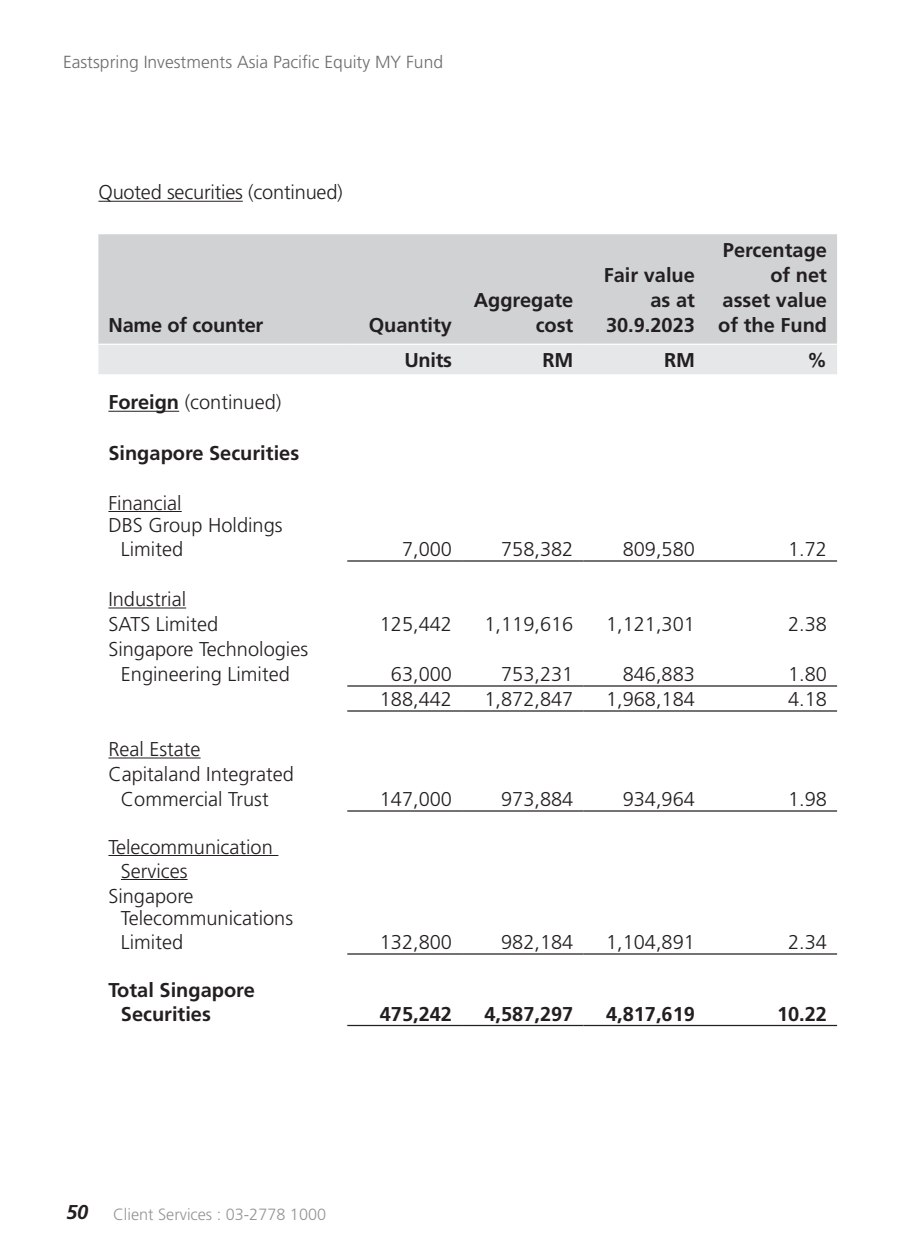
<style>
.page{position:relative;width:900px;height:1260px;background:#fff}
.page>*{position:absolute;margin:0;border:0;box-sizing:border-box;transform-origin:0 0}
.t1{font:300 20px/25px "Frutiger LT Std";color:#231f20}
.t2{font:700 20px/25px "Frutiger LT Std";color:#231f20;text-align:right}
.t3{font:300 17.5px "Frutiger LT Std";color:#6c6d70}
.t4{font:300 16.25px "Frutiger LT Std";color:#939598}
.s1{font-weight:700}
.s2{font-weight:700;font-style:italic;font-size:20px;color:#231f20}
</style>
<div class="page">
<hr style="left:347px;top:560px;width:115px;height:2px;background:#231f20">
<hr style="left:462px;top:560px;width:121px;height:2px;background:#231f20">
<hr style="left:583px;top:560px;width:122px;height:2px;background:#231f20">
<hr style="left:705px;top:560px;width:132px;height:2px;background:#231f20">
<hr style="left:347px;top:685px;width:115px;height:2px;background:#231f20">
<hr style="left:462px;top:685px;width:121px;height:2px;background:#231f20">
<hr style="left:583px;top:685px;width:122px;height:2px;background:#231f20">
<hr style="left:705px;top:685px;width:132px;height:2px;background:#231f20">
<hr style="left:347px;top:710px;width:115px;height:2px;background:#231f20">
<hr style="left:462px;top:710px;width:121px;height:2px;background:#231f20">
<hr style="left:583px;top:710px;width:122px;height:2px;background:#231f20">
<hr style="left:705px;top:710px;width:132px;height:2px;background:#231f20">
<hr style="left:347px;top:810px;width:115px;height:2px;background:#231f20">
<hr style="left:462px;top:810px;width:121px;height:2px;background:#231f20">
<hr style="left:583px;top:810px;width:122px;height:2px;background:#231f20">
<hr style="left:705px;top:810px;width:132px;height:2px;background:#231f20">
<hr style="left:347px;top:953px;width:115px;height:2px;background:#231f20">
<hr style="left:462px;top:953px;width:121px;height:2px;background:#231f20">
<hr style="left:583px;top:953px;width:122px;height:2px;background:#231f20">
<hr style="left:705px;top:953px;width:132px;height:2px;background:#231f20">
<hr style="left:347px;top:1025px;width:115px;height:1px;background:#231f20">
<hr style="left:462px;top:1025px;width:121px;height:1px;background:#231f20">
<hr style="left:583px;top:1025px;width:122px;height:1px;background:#231f20">
<hr style="left:705px;top:1025px;width:132px;height:1px;background:#231f20">
<hr style="left:108px;top:511px;width:74px;height:1px;background:#231f20">
<hr style="left:108px;top:607px;width:78px;height:1px;background:#231f20">
<hr style="left:108px;top:757px;width:93px;height:1px;background:#231f20">
<hr style="left:108px;top:855px;width:170px;height:1px;background:#231f20">
<hr style="left:121px;top:879px;width:67px;height:1px;background:#231f20">
<div style="left:98px;top:234px;width:739px;height:110px;background:#d1d2d4"></div>
<div style="left:98px;top:345px;width:739px;height:29px;background:#e6e7e9"></div>
<hr style="left:98px;top:201px;width:145px;height:1px;background:#231f20">
<hr style="left:108px;top:411px;width:71px;height:1px;background:#231f20">
<p class="t3" style="left:63px;top:52px;width:382px">Eastspring Investments Asia Pacific Equity MY Fund</p>
<p class="t1" style="left:98px;top:180px;width:246px">Quoted securities (continued)</p>
<p class="t2" style="left:108px;top:313px;width:156px">Name of counter</p>
<p class="t2" style="left:369px;top:313px;width:85px">Quantity</p>
<p class="t2" style="left:474px;top:288px;width:101px">Aggregate cost</p>
<p class="t2" style="left:604px;top:263px;width:93px">Fair value as at<br>30.9.2023</p>
<p class="t2" style="left:718px;top:238px;width:110px">Percentage of net asset value of the Fund</p>
<p class="t1" style="left:108px;top:390px;width:175px"><span class="s1">Foreign</span> (continued)</p>
<p class="t2" style="left:404px;top:347px;width:49px">Units</p>
<p class="t2" style="left:543px;top:347px;width:32px">RM</p>
<p class="t2" style="left:664px;top:347px;width:32px">RM</p>
<p class="t2" style="left:807px;top:347px;width:21px">%</p>
<p class="t2" style="left:108px;top:440px;width:192px">Singapore Securities</p>
<p class="t1" style="left:108px;top:490px;width:75px">Financial</p>
<p class="t1" style="left:108px;top:513px;width:176px">DBS Group Holdings</p>
<p class="t1" style="left:121px;top:537px;width:64px">Limited</p>
<p class="t1" style="left:402px;top:537px;width:52px">7,000</p>
<p class="t1" style="left:501px;top:537px;width:74px">758,382</p>
<p class="t1" style="left:623px;top:537px;width:74px">809,580</p>
<p class="t1" style="left:788px;top:537px;width:40px">1.72</p>
<p class="t1" style="left:108px;top:587px;width:111px">Industrial<br>SATS Limited</p>
<p class="t1" style="left:380px;top:612px;width:74px">125,442</p>
<p class="t1" style="left:484px;top:612px;width:90px">1,119,616</p>
<p class="t1" style="left:606px;top:612px;width:90px">1,121,301</p>
<p class="t1" style="left:788px;top:612px;width:40px">2.38</p>
<p class="t1" style="left:108px;top:637px;width:201px;text-align:center">Singapore Technologies<br>Engineering Limited</p>
<p class="t1" style="left:391px;top:662px;width:63px">63,000</p>
<p class="t1" style="left:501px;top:662px;width:74px">753,231</p>
<p class="t1" style="left:623px;top:662px;width:74px">846,883</p>
<p class="t1" style="left:788px;top:662px;width:40px">1.80</p>
<p class="t1" style="left:380px;top:687px;width:74px">188,442</p>
<p class="t1" style="left:484px;top:687px;width:90px">1,872,847</p>
<p class="t1" style="left:606px;top:687px;width:90px">1,968,184</p>
<p class="t1" style="left:788px;top:687px;width:40px">4.18</p>
<p class="t1" style="left:108px;top:737px;width:94px">Real Estate</p>
<p class="t1" style="left:108px;top:762px;width:187px">Capitaland Integrated</p>
<p class="t1" style="left:121px;top:787px;width:149px">Commercial Trust</p>
<p class="t1" style="left:380px;top:787px;width:74px">147,000</p>
<p class="t1" style="left:501px;top:787px;width:74px">973,884</p>
<p class="t1" style="left:623px;top:787px;width:74px">934,964</p>
<p class="t1" style="left:788px;top:787px;width:40px">1.98</p>
<p class="t1" style="left:108px;top:834px;width:166px">Telecommunication</p>
<p class="t1" style="left:121px;top:858px;width:68px">Services</p>
<p class="t1" style="left:108px;top:883px;width:87px">Singapore</p>
<p class="t1" style="left:121px;top:906px;width:174px;line-height:24px">Telecommunications<br>Limited</p>
<p class="t1" style="left:380px;top:930px;width:74px">132,800</p>
<p class="t1" style="left:501px;top:930px;width:74px">982,184</p>
<p class="t1" style="left:606px;top:930px;width:90px">1,104,891</p>
<p class="t1" style="left:788px;top:930px;width:40px">2.34</p>
<p class="t2" style="left:121px;top:978px;width:135px;line-height:24px;text-align:left;text-indent:-12px">Total Singapore<br>Securities</p>
<p class="t2" style="left:380px;top:1001px;width:74px">475,242</p>
<p class="t2" style="left:484px;top:1001px;width:90px">4,587,297</p>
<p class="t2" style="left:606px;top:1001px;width:90px">4,817,619</p>
<p class="t2" style="left:777px;top:1001px;width:52px">10.22</p>
<p class="t4" style="left:66px;top:1205px;width:262px"><span class="s2">50</span> Client Services : 03-2778 1000</p>
</div>
